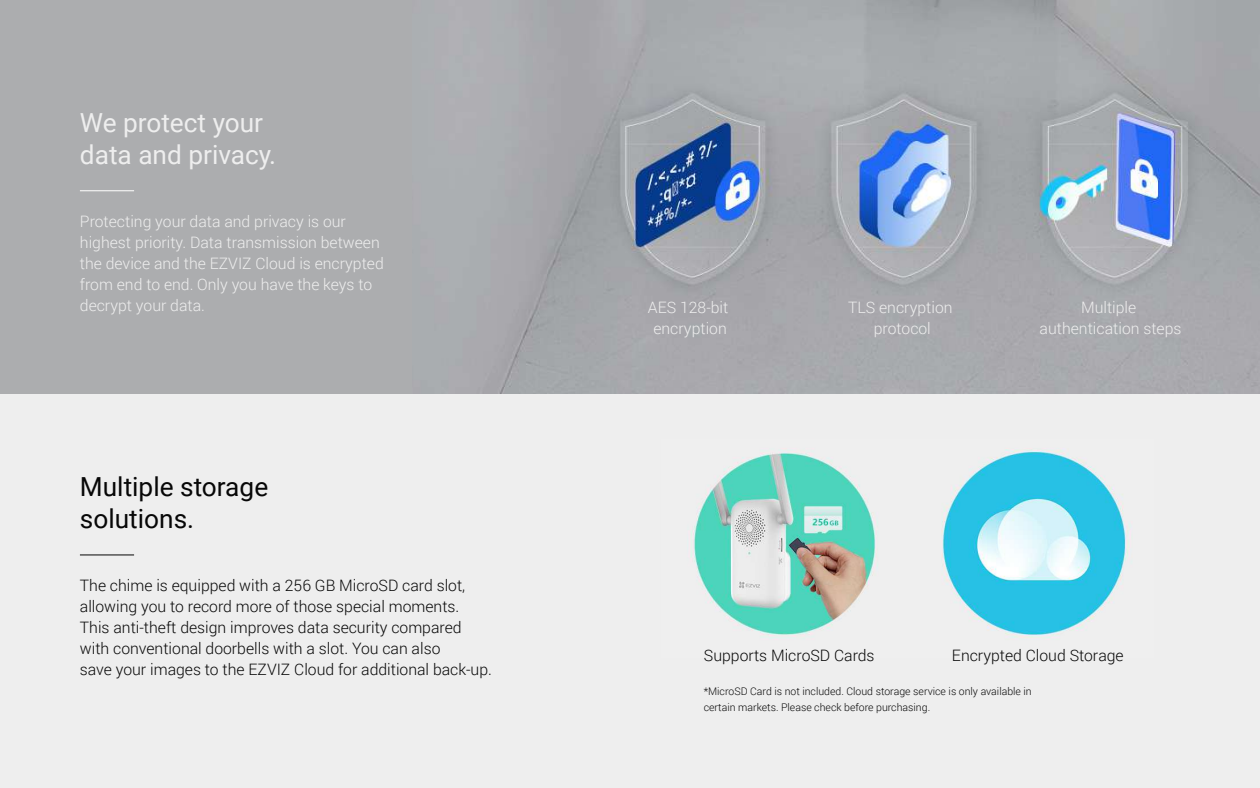
<style>
.page{position:relative;width:1260px;height:788px;background:#fff}
.page>*{position:absolute;margin:0;border:0;box-sizing:border-box;transform-origin:0 0}
.t1{font:26.25px/31.5px "Roboto";color:#eee}
.t2{font:26.25px/31.5px "Roboto";color:#070707}
.t3{font:300 15.75px/21px "Roboto";color:#070707}
.t4{font:300 15.75px/21px "Roboto";color:#eee;text-align:center}
.t5{font:300 10.5px/15.8px "Roboto";color:#070707}
</style>
<div class="page">
<img style="left:411px;top:0;width:849px;height:393px">
<div style="left:0;top:0;width:411px;height:394px;background:#acadaf"></div>
<div style="left:0;top:393px;width:1260px;height:394px;background:#eee"></div>
<hr style="left:80px;top:554px;width:54px;height:1px;background:#050505">
<hr style="left:80px;top:190px;width:54px;height:1px;background:#fff">
<img style="left:691px;top:448px;width:437px;height:192px">
<h1 class="t1" style="left:80px;top:106px;width:198px">We protect your data and privacy.</h1>
<p class="t4" style="left:80px;top:210px;width:305px;text-align:left">Protecting your data and privacy is our highest priority. Data transmission between the device and the EZVIZ Cloud is encrypted from end to end. Only you have the keys to decrypt your data.</p>
<h1 class="t2" style="left:80px;top:470px;width:190px">Multiple storage solutions.</h1>
<p class="t3" style="left:80px;top:574px;width:414px">The chime is equipped with a 256 GB MicroSD card slot, allowing you to record more of those special moments.<br>This anti-theft design improves data security compared with conventional doorbells with a slot. You can also<br>save your images to the EZVIZ Cloud for additional back-up.</p>
<p class="t4" style="left:648px;top:296px;width:82px">AES 128-bit encryption</p>
<p class="t4" style="left:848px;top:296px;width:106px">TLS encryption protocol</p>
<p class="t4" style="left:1040px;top:296px;width:143px">Multiple authentication steps</p>
<p class="t3" style="left:704px;top:644px;width:172px">Supports MicroSD Cards</p>
<p class="t3" style="left:952px;top:644px;width:173px">Encrypted Cloud Storage</p>
<p class="t5" style="left:704px;top:682px;width:330px">*MicroSD Card is not included. Cloud storage service is only available in certain markets. Please check before purchasing.</p>
</div>
